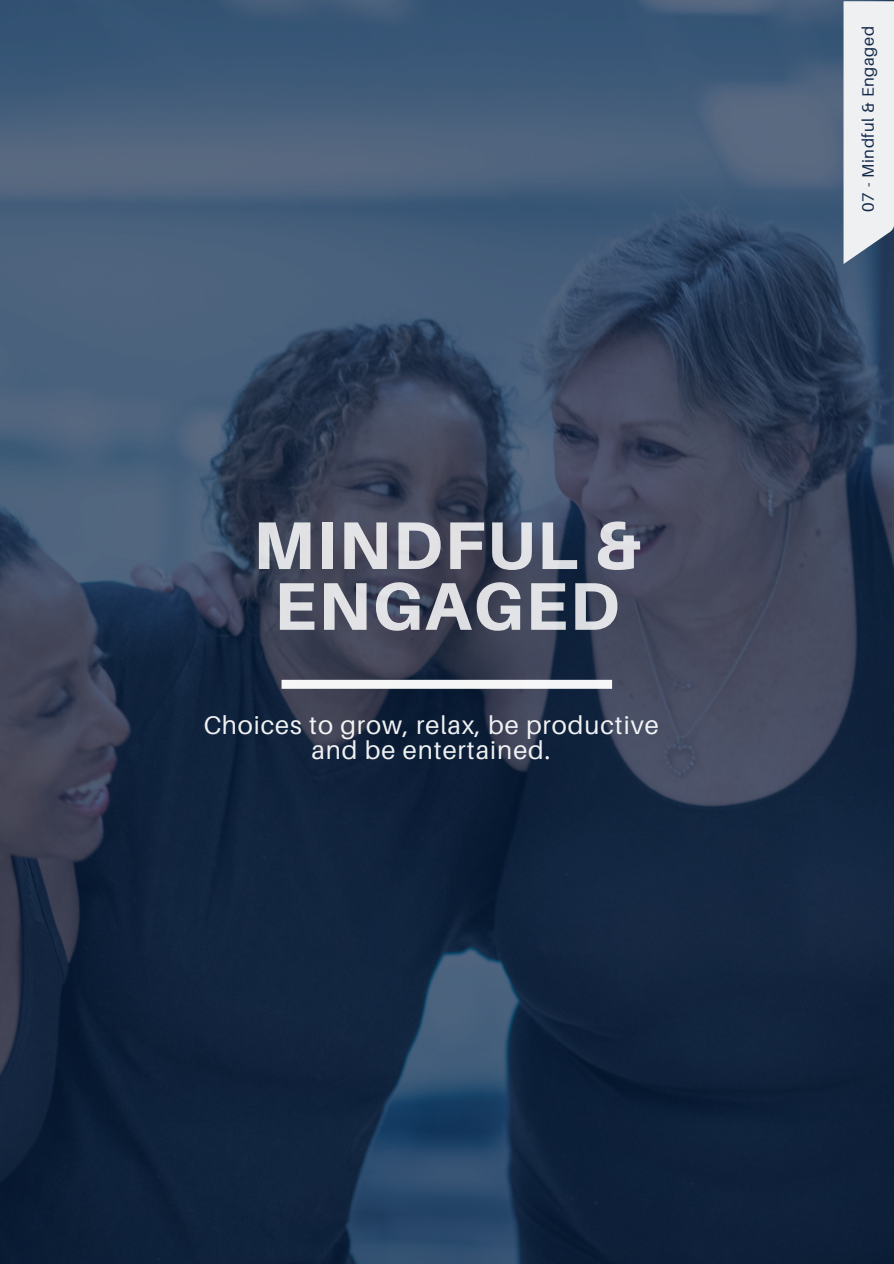
<style>
.page{position:relative;width:894px;height:1264px;background:#fff}
.page>*{position:absolute;margin:0;border:0;box-sizing:border-box;transform-origin:0 0}
.t1{font:800 67.5px/60.8px "Aileron";letter-spacing:.025em;color:#fff;text-align:center}
.t2{font:25.5px/25.8px "Aileron";letter-spacing:.035em;color:#fff;text-align:center}
.t3{font:16.5px "Aileron";letter-spacing:.035em;color:#051d40}
</style>
<div class="page">
<img style="left:0;top:0;width:893px;height:1263px">
<div style="left:281px;top:679px;width:331px;height:9px;background:#f6f6f7"></div>
<svg style="left:843px;top:1px;width:50px;height:263px"></svg>
<h1 class="t1" style="left:253px;top:513px;width:389px">MINDFUL &amp;<br>ENGAGED</h1>
<p class="t2" style="left:203px;top:711px;width:457px">Choices to grow, relax, be productive and be entertained.</p>
<p class="t3" style="left:857px;top:212px;width:187px;rotate:-90deg">07 - Mindful &amp; Engaged</p>
</div>
